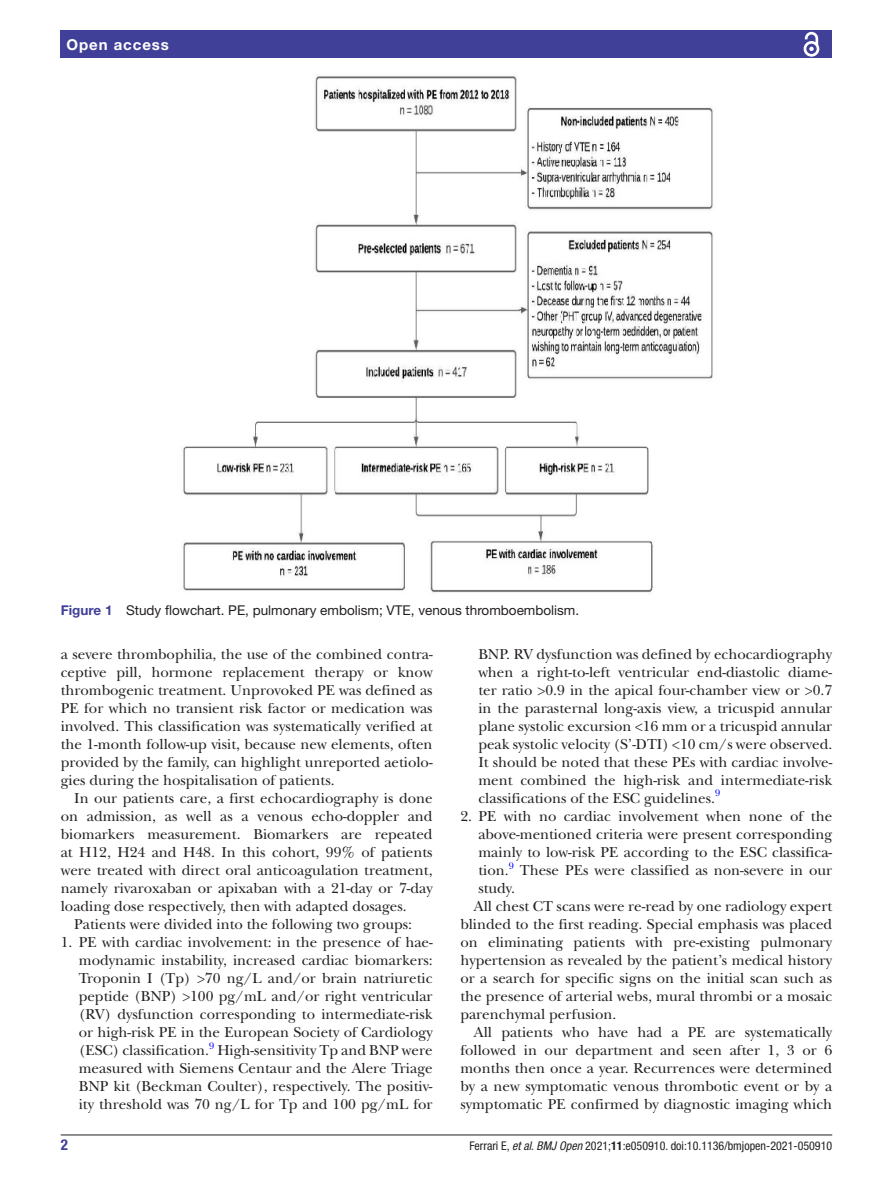
<style>
.page{position:relative;width:893px;height:1191px;background:#fff}
.page>*{position:absolute;margin:0;border:0;box-sizing:border-box;transform-origin:0 0}
.t1{font:15px/18px "New Baskerville";color:#231f20;text-align:justify}
.t2{font:700 15px "Helvetica Neue LT Std";letter-spacing:.065em;color:#fff}
.t3{font:700 condensed 15px "Helvetica Neue LT Std";color:#414099}
.t4{font:13.5px "Helvetica Neue LT Std";color:#231f20}
.t5{font:condensed 12px "Helvetica Neue LT Std";color:#231f20}
.t6{font:9.9px "New Baskerville";color:#00f}
.s1{font-weight:700;color:#414099}
.s2{font-style:italic}
.s3{font-weight:700}
</style>
<div class="page">
<hr style="left:61px;top:1134px;width:771px;height:1px;background:#231f20">
<div style="left:61px;top:31px;width:771px;height:27px;background:#414099"></div>
<svg style="left:803px;top:31px;width:17px;height:26px"></svg>
<img style="left:183px;top:76px;width:530px;height:517px">
<p class="t2" style="left:66px;top:35px;width:104px">Open access</p>
<p class="t4" style="left:61px;top:602px;width:520px"><span class="s1">Figure 1</span> Study flowchart. PE, pulmonary embolism; VTE, venous thromboembolism.</p>
<p class="t1" style="left:61px;top:645px;width:373px">a severe thrombophilia, the use of the combined contra&shy;ceptive pill, hormone replacement therapy or know thrombogenic treatment. Unprovoked PE was defined as PE for which no transient risk factor or medication was involved. This classification was systematically verified at the 1-month follow-up visit, because new elements, often provided by the family, can highlight unreported aetiolo&shy;gies during the hospitalisation of patients.</p>
<p class="t1" style="left:61px;top:789px;width:373px;text-indent:14px">In our patients care, a first echocardiography is done on admission, as well as a venous echo-doppler and biomarkers measurement. Biomarkers are repeated at H12, H24 and H48. In this cohort, 99% of patients were treated with direct oral anticoagulation treatment, namely rivaroxaban or apixaban with a 21-day or 7-day loading dose respectively, then with adapted dosages.</p>
<p class="t1" style="left:74px;top:915px;width:339px">Patients were divided into the following two groups:</p>
<p class="t1" style="left:79px;top:933px;width:355px;text-indent:-18px">1. PE with cardiac involvement: in the presence of hae&shy;modynamic instability, increased cardiac biomarkers:<br>Troponin I (Tp) &gt;70 ng/L and/or brain natriuretic peptide (BNP) &gt;100 pg/mL and/or right ventricular (RV) dysfunction corresponding to intermediate-risk or high-risk PE in the European Society of Cardiology (ESC) classification.</p>
<p class="t6" style="left:209px;top:1039px;width:7px">9</p>
<p class="t1" style="left:79px;top:1041px;width:355px;text-indent:139px">High-sensitivity Tp and BNP were measured with Siemens Centaur and the Alere Triage BNP kit (Beckman Coulter), respectively. The positiv&shy;ity threshold was 70 ng/L for Tp and 100 pg/mL for</p>
<p class="t1" style="left:478px;top:645px;width:355px">BNP. RV dysfunction was defined by echocardiography when a right-to-left ventricular end-diastolic diame&shy;ter ratio &gt;0.9 in the apical four-chamber view or &gt;0.7 in the parasternal long-axis view, a tricuspid annular plane systolic excursion &lt;16 mm or a tricuspid annular peak systolic velocity (S’-DTI) &lt;10 cm/s were observed.<br>It should be noted that these PEs with cardiac involve&shy;ment combined the high-risk and intermediate-risk classifications of the ESC guidelines.</p>
<p class="t6" style="left:715px;top:787px;width:7px">9</p>
<p class="t1" style="left:478px;top:807px;width:355px;text-indent:-18px">2. PE with no cardiac involvement when none of the above-mentioned criteria were present corresponding mainly to low-risk PE according to the ESC classifica&shy;tion.</p>
<p class="t6" style="left:509px;top:859px;width:7px">9</p>
<p class="t1" style="left:520px;top:861px;width:314px">These PEs were classified as non-severe in our</p>
<p class="t1" style="left:478px;top:879px;width:38px">study.</p>
<p class="t1" style="left:474px;top:897px;width:360px">All chest CT scans were re-read by one radiology expert</p>
<p class="t1" style="left:460px;top:915px;width:373px">blinded to the first reading. Special emphasis was placed</p>
<p class="t1" style="left:460px;top:933px;width:373px">on eliminating patients with pre-existing pulmonary</p>
<p class="t1" style="left:460px;top:951px;width:373px">hypertension as revealed by the patient’s medical history</p>
<p class="t1" style="left:460px;top:969px;width:373px">or a search for specific signs on the initial scan such as</p>
<p class="t1" style="left:460px;top:987px;width:373px">the presence of arterial webs, mural thrombi or a mosaic</p>
<p class="t1" style="left:460px;top:1005px;width:158px">parenchymal perfusion.</p>
<p class="t1" style="left:474px;top:1023px;width:360px">All patients who have had a PE are systematically</p>
<p class="t1" style="left:460px;top:1041px;width:373px">followed in our department and seen after 1, 3 or 6</p>
<p class="t1" style="left:460px;top:1059px;width:373px">months then once a year. Recurrences were determined</p>
<p class="t1" style="left:460px;top:1077px;width:373px">by a new symptomatic venous thrombotic event or by a</p>
<p class="t1" style="left:460px;top:1095px;width:373px">symptomatic PE confirmed by diagnostic imaging which</p>
<p class="t3" style="left:61px;top:1135px;width:9px">2</p>
<p class="t5" style="left:470px;top:1138px;width:364px">Ferrari E, <span class="s2">et al</span>. <span class="s2">BMJ Open</span> 2021;<span class="s3">11</span>:e050910. doi:10.1136/bmjopen-2021-050910</p>
</div>
